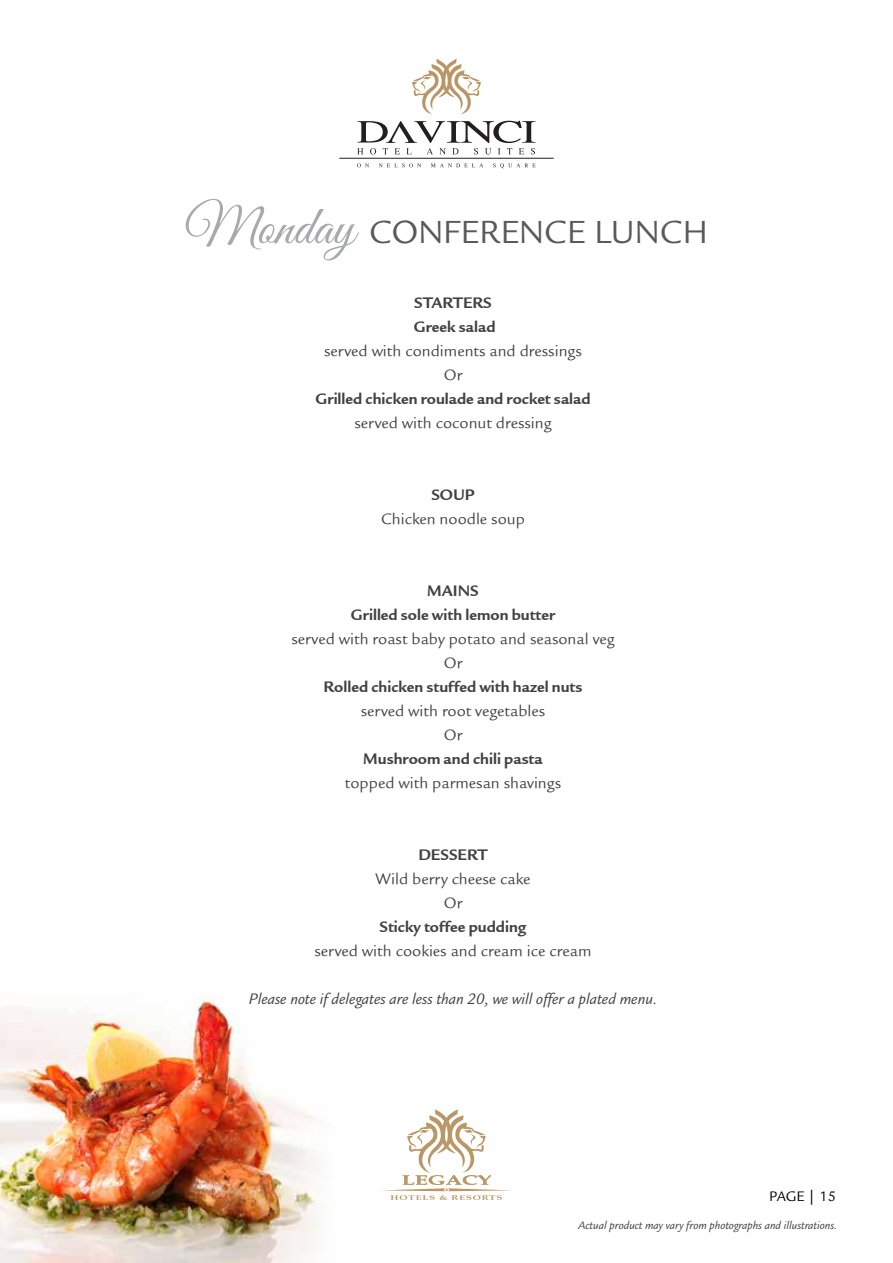
<style>
.page{position:relative;width:893px;height:1263px;background:#fff}
.page>*{position:absolute;margin:0;border:0;box-sizing:border-box;transform-origin:0 0}
.t1{font:34.8px "Legacy Sans Std";color:#58595b}
.t2{font:16.5px/24px "Legacy Sans ITCTT Book";color:#414042;text-align:center}
.t3{font:16.5px/24px "Legacy Sans ITCTT Bold";color:#414042}
.t4{font:italic 16.5px "Legacy Sans Std";color:#414042}
.t5{font:15px "Legacy Sans Std";letter-spacing:-.005em;color:#000}
.t6{font:italic 12px "Legacy Sans Std";color:#414042}
.s1{font-family:"Great Vibes";font-size:54.6px;color:#a7a9ac}
</style>
<div class="page">
<hr style="left:339px;top:158px;width:215px;height:1px;background:#231f20">
<svg style="left:357px;top:121px;width:179px;height:33px"></svg>
<svg style="left:357px;top:163px;width:12px;height:4px"></svg>
<svg style="left:379px;top:163px;width:42px;height:4px"></svg>
<svg style="left:431px;top:163px;width:52px;height:4px"></svg>
<svg style="left:493px;top:163px;width:43px;height:5px"></svg>
<svg style="left:412px;top:59px;width:69px;height:55px"></svg>
<img style="left:0;top:997px;width:318px;height:266px">
<svg style="left:381px;top:1109px;width:131px;height:91px"></svg>
<h1 class="t1" style="left:185px;top:213px;width:525px"><span class="s1">Monday</span> CONFERENCE LUNCH</h1>
<p class="t3" style="left:414px;top:291px;width:83px">STARTERS<br>Greek salad</p>
<p class="t2" style="left:324px;top:339px;width:259px">served with condiments and dressings<br>Or</p>
<p class="t3" style="left:315px;top:387px;width:277px">Grilled chicken roulade and rocket salad</p>
<p class="t2" style="left:354px;top:411px;width:199px">served with coconut dressing</p>
<p class="t3" style="left:431px;top:483px;width:45px">SOUP</p>
<p class="t2" style="left:381px;top:507px;width:145px">Chicken noodle soup</p>
<p class="t3" style="left:351px;top:579px;width:206px;text-align:center">MAINS<br>Grilled sole with lemon butter</p>
<p class="t2" style="left:291px;top:627px;width:325px">served with roast baby potato and seasonal veg<br>Or</p>
<p class="t3" style="left:324px;top:675px;width:260px">Rolled chicken stuffed with hazel nuts</p>
<p class="t2" style="left:361px;top:699px;width:186px">served with root vegetables<br>Or</p>
<p class="t3" style="left:363px;top:747px;width:181px">Mushroom and chili pasta</p>
<p class="t2" style="left:345px;top:771px;width:218px">topped with parmesan shavings</p>
<p class="t3" style="left:418px;top:843px;width:71px">DESSERT</p>
<p class="t2" style="left:375px;top:867px;width:157px">Wild berry cheese cake<br>Or</p>
<p class="t3" style="left:380px;top:915px;width:148px">Sticky toffee pudding</p>
<p class="t2" style="left:314px;top:939px;width:279px">served with cookies and cream ice cream</p>
<p class="t4" style="left:249px;top:990px;width:410px">Please note if delegates are less than 20, we will offer a plated menu.</p>
<p class="t5" style="left:769px;top:1188px;width:68px">PAGE | 15</p>
<p class="t6" style="left:578px;top:1218px;width:260px">Actual product may vary from photographs and illustrations.</p>
</div>
